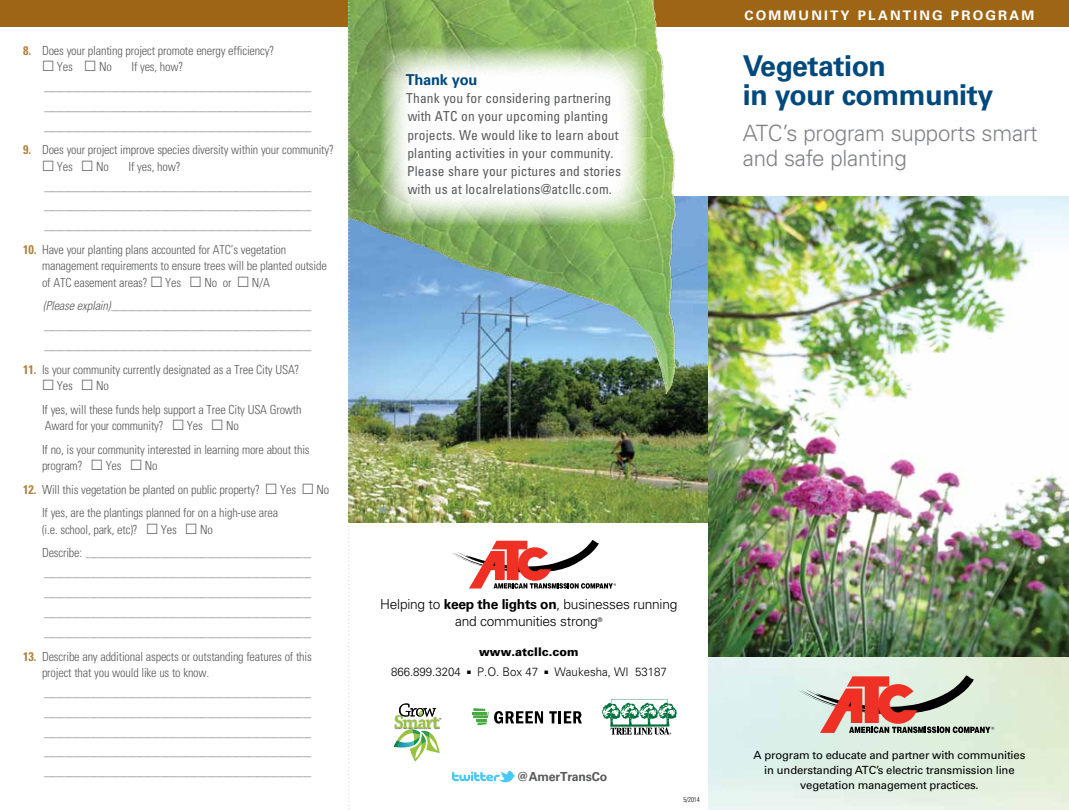
<style>
.page{position:relative;width:1069px;height:810px;background:#fff}
.page>*{position:absolute;margin:0;border:0;box-sizing:border-box;transform-origin:0 0}
.t1{font:700 28.75px/28.8px "Univers LT Std";letter-spacing:-.015em;color:#00497c}
.t2{font:300 22.5px/25px "Univers LT Std";letter-spacing:-.01em;color:#808285}
.t3{font:700 15px "Univers LT Std";color:#00497c}
.t4{font:condensed 13.75px/18.1px "Univers LT Std";letter-spacing:.01em;color:#58595b}
.t5{font:300 13.75px/16.2px "Univers LT Std";letter-spacing:-.02em;color:#000;text-align:center}
.t6{font:700 13.12px "Univers LT Std";letter-spacing:.16em;color:#fff;scale:1.04 1}
.t7{font:300 condensed 12.5px/16.2px "Univers LT Std";letter-spacing:-.015em;color:#58595b}
.t8{font:700 12.5px "Univers LT Std";letter-spacing:-.015em;color:#58595b}
.t9{font:300 11.88px "Univers LT Std";color:#000;scale:.96 1}
.t10{font:900 11.88px "Univers LT Std";color:#000;scale:.96 1}
.t11{font:11.25px/15px "Univers LT Std";letter-spacing:-.015em;color:#000;text-align:center}
.t12{font:300 condensed 8.75px "Univers LT Std";color:#58595b}
.t13{font:300 condensed 6.88px "Univers LT Std";color:#000;scale:.96 1}
.s1{font-weight:700;color:#b08341}
.s2{font-style:italic;font-size:12.5px}
.s3{font-size:12.5px}
.s4{font-weight:700}
</style>
<div class="page">
<svg style="left:452px;top:540px;width:164px;height:49px"></svg>
<svg style="left:602px;top:699px;width:75px;height:36px"></svg>
<svg style="left:393px;top:704px;width:48px;height:58px"></svg>
<svg style="left:494px;top:711px;width:49px;height:13px"></svg>
<svg style="left:549px;top:711px;width:33px;height:12px"></svg>
<hr style="left:472px;top:712px;width:14px;height:3px;background:#49aa42">
<svg style="left:473px;top:708px;width:15px;height:17px"></svg>
<div style="left:0;top:0;width:1069px;height:26px;background:#9e6614"></div>
<svg style="left:799px;top:675px;width:195px;height:58px;background:#c7a499"></svg>
<img style="left:350px;top:196px;width:359px;height:326px">
<img style="left:350px;top:0;width:325px;height:393px">
<svg style="left:380px;top:47px;width:267px;height:178px"></svg>
<svg style="left:348px;top:0;width:2px;height:810px"></svg>
<svg style="left:452px;top:770px;width:63px;height:12px"></svg>
<img style="left:709px;top:196px;width:360px;height:461px">
<h3 class="t7" style="left:23px;top:42px;width:252px"><span class="s1">8.</span> Does your planting project promote energy efficiency?</h3>
<h3 class="t7" style="left:42px;top:58px;width:71px">◻ Yes ◻ No</h3>
<h3 class="t7" style="left:131px;top:58px;width:53px">If yes, how?</h3>
<p class="t12" style="left:44px;top:83px;width:269px">________________________________________________________________</p>
<p class="t12" style="left:44px;top:102px;width:269px">________________________________________________________________</p>
<p class="t12" style="left:44px;top:122px;width:269px">________________________________________________________________</p>
<h3 class="t7" style="left:23px;top:142px;width:312px"><span class="s1">9.</span> Does your project improve species diversity within your community?</h3>
<h3 class="t7" style="left:42px;top:158px;width:68px">◻ Yes ◻ No</h3>
<h3 class="t7" style="left:129px;top:158px;width:53px">If yes, how?</h3>
<p class="t12" style="left:44px;top:182px;width:269px">________________________________________________________________</p>
<p class="t12" style="left:44px;top:202px;width:269px">________________________________________________________________</p>
<p class="t12" style="left:44px;top:222px;width:269px">________________________________________________________________</p>
<h3 class="t7" style="left:42px;top:242px;width:286px;text-indent:-19px"><span class="s1">10.</span> Have your planting plans accounted for ATC’s vegetation management requirements to ensure trees will be planted outside of ATC easement areas? ◻ Yes ◻ No or ◻ N/A</h3>
<p class="t12" style="left:43px;top:302px;width:270px"><span class="s2">(Please explain)</span>________________________________________________</p>
<p class="t12" style="left:44px;top:322px;width:269px">________________________________________________________________</p>
<p class="t12" style="left:44px;top:342px;width:269px">________________________________________________________________</p>
<h3 class="t7" style="left:23px;top:361px;width:278px"><span class="s1">11.</span> Is your community currently designated as a Tree City USA?</h3>
<h3 class="t7" style="left:42px;top:374px;width:261px;line-height:23.6px">◻ Yes ◻ No<br>If yes, will these funds help support a Tree City USA Growth</h3>
<h3 class="t7" style="left:42px;top:414px;width:269px;line-height:23.6px">Award for your community? ◻ Yes ◻ No<br>If no, is your community interested in learning more about this</h3>
<h3 class="t7" style="left:42px;top:457px;width:117px">program? ◻ Yes ◻ No</h3>
<h3 class="t7" style="left:42px;top:477px;width:289px;line-height:23.6px;text-indent:-19px"><span class="s1">12.</span> Will this vegetation be planted on public property? ◻ Yes ◻ No<br>If yes, are the plantings planned for on a high-use area</h3>
<h3 class="t7" style="left:42px;top:521px;width:172px">(i.e. school, park, etc)? ◻ Yes ◻ No</h3>
<p class="t12" style="left:42px;top:549px;width:271px"><span class="s3">Describe:</span> ______________________________________________________</p>
<p class="t12" style="left:44px;top:569px;width:269px">________________________________________________________________</p>
<p class="t12" style="left:44px;top:589px;width:269px">________________________________________________________________</p>
<p class="t12" style="left:44px;top:609px;width:269px">________________________________________________________________</p>
<p class="t12" style="left:44px;top:629px;width:269px">________________________________________________________________</p>
<h3 class="t7" style="left:42px;top:648px;width:271px;text-indent:-19px"><span class="s1">13.</span> Describe any additional aspects or outstanding features of this project that you would like us to know.</h3>
<p class="t12" style="left:44px;top:688px;width:269px">________________________________________________________________</p>
<p class="t12" style="left:44px;top:708px;width:269px">________________________________________________________________</p>
<p class="t12" style="left:44px;top:728px;width:269px">________________________________________________________________</p>
<p class="t12" style="left:44px;top:748px;width:269px">________________________________________________________________</p>
<p class="t12" style="left:44px;top:768px;width:269px">________________________________________________________________</p>
<h3 class="t3" style="left:406px;top:71px;width:73px">Thank you</h3>
<h3 class="t4" style="left:406px;top:89px;width:216px">Thank you for considering partnering with ATC on your upcoming planting projects. We would like to learn about planting activities in your community.<br>Please share your pictures and stories with us at localrelations@atcllc.com.</h3>
<h3 class="t6" style="left:744px;top:7px;width:280px">Community Pla nt ing Progra m</h3>
<h1 class="t1" style="left:743px;top:52px;width:252px">Vegetation<br>in your community</h1>
<h2 class="t2" style="left:743px;top:120px;width:296px">ATC’s program supports smart and safe planting</h2>
<h3 class="t5" style="left:380px;top:596px;width:299px">Helping to <span class="s4">keep the lights on</span>, businesses running and communities strong<sup>®</sup></h3>
<h3 class="t10" style="left:479px;top:645px;width:105px">www.atcllc.com</h3>
<h3 class="t9" style="left:391px;top:665px;width:74px">866.899.3204</h3>
<h3 class="t9" style="left:467px;top:665px;width:75px">■ P.O. Box 47</h3>
<h3 class="t9" style="left:544px;top:665px;width:129px">■ Waukesha, WI 53187</h3>
<h3 class="t8" style="left:517px;top:769px;width:92px">@AmerTransCo</h3>
<p class="t13" style="left:683px;top:795px;width:18px">5/2014</p>
<p class="t11" style="left:753px;top:748px;width:273px">A program to educate and partner with communities in understanding ATC’s electric transmission line vegetation management practices.</p>
</div>
